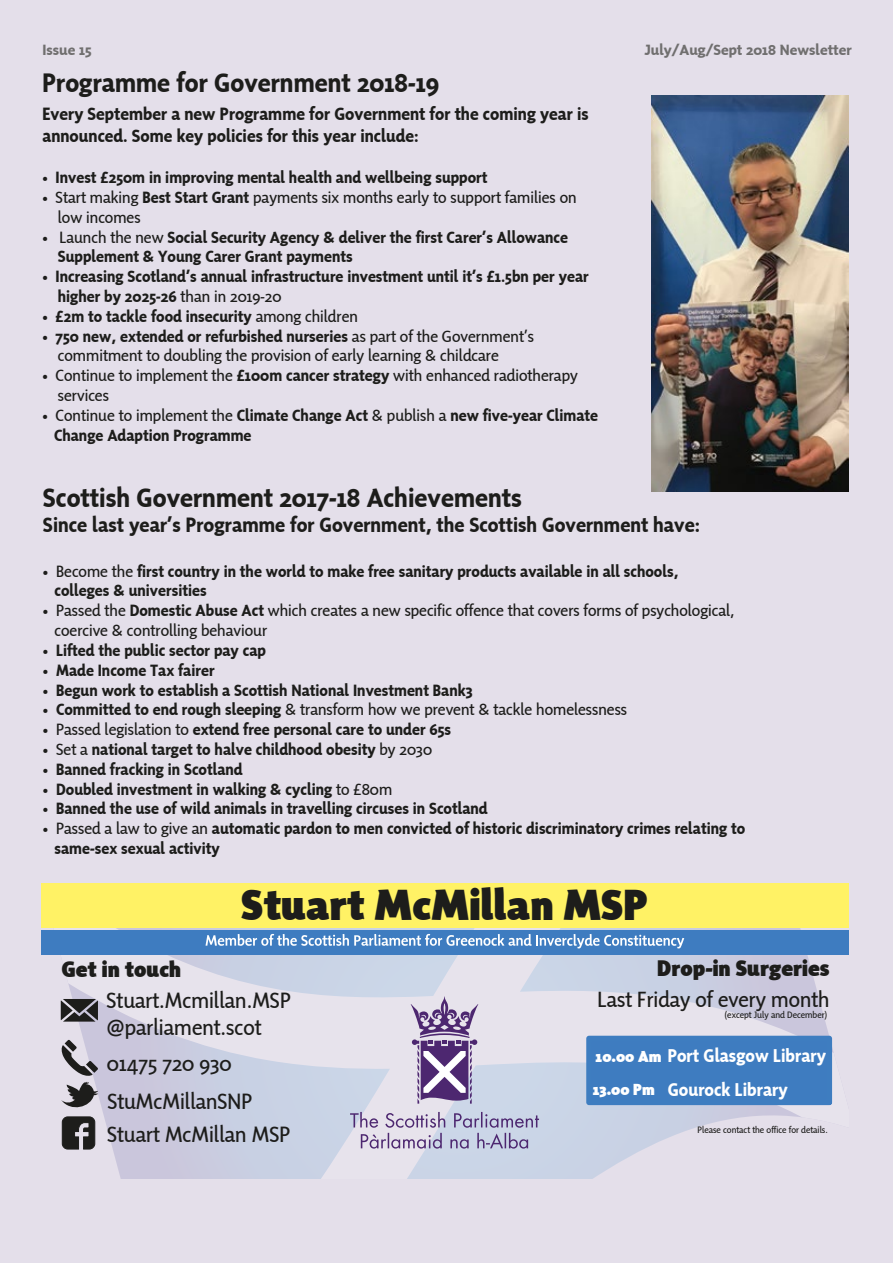
<style>
.page{position:relative;width:893px;height:1263px;background:#e4dfea}
.page>*{position:absolute;margin:0;border:0;box-sizing:border-box;transform-origin:0 0}
.t1{font:900 43.95px "Sensibility";color:#1d1d1b}
.t2{font:700 27px "Sensibility";color:#1d1d1b}
.t3{font:900 22.8px "Sensibility";color:#1d1d1b}
.t4{font:22.35px/26.8px "Sensibility";color:#1d1d1b}
.t5{font:22.2px "Sensibility";color:#1d1d1b}
.t6{font:700 21px "Sensibility";color:#1d1d1b}
.t7{font:700 18.75px "Sensibility";color:#fff}
.t8{font:700 18px/21.6px "Sensibility";color:#1d1d1b}
.t9{font:700 16.5px/19.8px "Sensibility";color:#1d1d1b}
.t10{font:16.5px/19.8px "Sensibility";color:#1d1d1b}
.t11{font:900 16.2px/33.3px "Sensibility";color:#fff}
.t12{font:700 15px "Sensibility";color:#706f6f;scale:1.06 1}
.t13{font:9.45px "Sensibility";color:#1d1d1b}
.s1{font-weight:400}
.s2{font-weight:700}
</style>
<div class="page">
<svg style="left:46px;top:927px;width:803px;height:251px"></svg>
<div style="left:42px;top:883px;width:807px;height:44px;background:#fff265"></div>
<div style="left:42px;top:930px;width:807px;height:24px;background:#3e7cc0"></div>
<svg style="left:61px;top:1040px;width:37px;height:36px"></svg>
<svg style="left:61px;top:999px;width:37px;height:22px"></svg>
<svg style="left:61px;top:1082px;width:37px;height:67px"></svg>
<svg style="left:205px;top:934px;width:479px;height:14px"></svg>
<div style="left:586px;top:1036px;width:247px;height:70px;background:#3e7cc0"></div>
<svg style="left:350px;top:1112px;width:189px;height:36px"></svg>
<svg style="left:411px;top:996px;width:67px;height:108px"></svg>
<img style="left:651px;top:95px;width:198px;height:397px">
<p class="t12" style="left:42px;top:42px;width:48px">Issue 15</p>
<p class="t12" style="left:644px;top:42px;width:197px">July/Aug/Sept 2018 Newsletter</p>
<h2 class="t2" style="left:42px;top:68px;width:398px">Programme for Government 2018-19</h2>
<p class="t8" style="left:42px;top:103px;width:548px">Every September a new Programme for Government for the coming year is announced. Some key policies for this year include:</p>
<p class="t9" style="left:42px;top:167px;width:447px"><span class="s1">•</span> Invest £250m in improving mental health and wellbeing support</p>
<p class="t10" style="left:58px;top:187px;width:520px;text-indent:-15px">• Start making <span class="s2">Best Start Grant</span> payments six months early to support families on low incomes</p>
<p class="t9" style="left:58px;top:227px;width:512px;text-indent:-15px"><span class="s1">• Launch the new</span> Social Security Agency &amp; deliver the first Carer’s Allowance<br>Supplement &amp; Young Carer Grant payments</p>
<p class="t9" style="left:58px;top:266px;width:532px;text-indent:-15px"><span class="s1">•</span> Increasing Scotland’s annual infrastructure investment until it’s £1.5bn per year higher by 2025-26 <span class="s1">than in 2019-20</span></p>
<p class="t9" style="left:42px;top:306px;width:317px"><span class="s1">•</span> £2m to tackle food insecurity <span class="s1">among children</span></p>
<p class="t10" style="left:58px;top:326px;width:478px;text-indent:-15px">• <span class="s2">750 new, extended or refurbished nurseries</span> as part of the Government’s commitment to doubling the provision of early learning &amp; childcare</p>
<p class="t10" style="left:58px;top:365px;width:521px;text-indent:-15px">• Continue to implement the <span class="s2">£100m cancer strategy</span> with enhanced radiotherapy services</p>
<p class="t9" style="left:54px;top:405px;width:546px;text-indent:-12px"><span class="s1">• Continue to implement the</span> Climate Change Act <span class="s1">&amp; publish a</span> new five-year Climate<br>Change Adaption Programme</p>
<h2 class="t2" style="left:43px;top:483px;width:481px">Scottish Government 2017-18 Achievements</h2>
<p class="t6" style="left:43px;top:513px;width:659px">Since last year’s Programme for Government, the Scottish Government have:</p>
<p class="t9" style="left:55px;top:561px;width:625px;text-indent:-12px"><span class="s1">• Become the</span> first country in the world to make free sanitary products available in all schools, colleges &amp; universities</p>
<p class="t10" style="left:55px;top:600px;width:681px;text-indent:-12px">• Passed the <span class="s2">Domestic Abuse Act</span> which creates a new specific offence that covers forms of psychological, coercive &amp; controlling behaviour</p>
<p class="t9" style="left:43px;top:640px;width:225px"><span class="s1">•</span> Lifted the public sector pay cap</p>
<p class="t9" style="left:43px;top:660px;width:173px"><span class="s1">•</span> Made Income Tax fairer</p>
<p class="t9" style="left:43px;top:680px;width:431px"><span class="s1">•</span> Begun work to establish a Scottish National Investment Bank3</p>
<p class="t10" style="left:43px;top:699px;width:586px">• <span class="s2">Committed to end rough sleeping</span> &amp; transform how we prevent &amp; tackle homelessness</p>
<p class="t9" style="left:43px;top:719px;width:410px"><span class="s1">• Passed legislation to</span> extend free personal care to under 65s</p>
<p class="t9" style="left:43px;top:739px;width:391px"><span class="s1">• Set a</span> national target to halve childhood obesity <span class="s1">by 2030</span></p>
<p class="t9" style="left:43px;top:759px;width:201px"><span class="s1">•</span> Banned fracking in Scotland</p>
<p class="t9" style="left:43px;top:779px;width:351px"><span class="s1">•</span> Doubled investment in walking &amp; cycling <span class="s1">to £80m</span></p>
<p class="t9" style="left:43px;top:798px;width:446px"><span class="s1">•</span> Banned the use of wild animals in travelling circuses in Scotland</p>
<p class="t9" style="left:55px;top:818px;width:692px;text-indent:-12px"><span class="s1">• Passed a law to give an</span> automatic pardon to men convicted of historic discriminatory crimes relating to same-sex sexual activity</p>
<h3 class="t3" style="left:61px;top:957px;width:121px">Get in touch</h3>
<h1 class="t1" style="left:241px;top:880px;width:408px">Stuart McMillan MSP</h1>
<h3 class="t3" style="left:657px;top:955px;width:174px">Drop-in Surgeries</h3>
<h3 class="t4" style="left:107px;top:986px;width:186px">Stuart.Mcmillan.MSP @parliament.scot</h3>
<h3 class="t4" style="left:107px;top:1044px;width:147px;line-height:37.5px">01475 720 930<br>StuMcMillanSNP</h3>
<h3 class="t4" style="left:107px;top:1120px;width:185px">Stuart McMillan MSP</h3>
<h3 class="t5" style="left:598px;top:987px;width:233px">Last Friday of every month</h3>
<p class="t13" style="left:725px;top:1009px;width:104px">(except July and December)</p>
<p class="t11" style="left:593px;top:1039px;width:70px">10.00 Am<br>13.00 Pm</p>
<p class="t7" style="left:668px;top:1045px;width:160px">Port Glasgow Library</p>
<p class="t7" style="left:668px;top:1079px;width:121px">Gourock Library</p>
<p class="t13" style="left:697px;top:1125px;width:132px">Please contact the office for details.</p>
</div>
